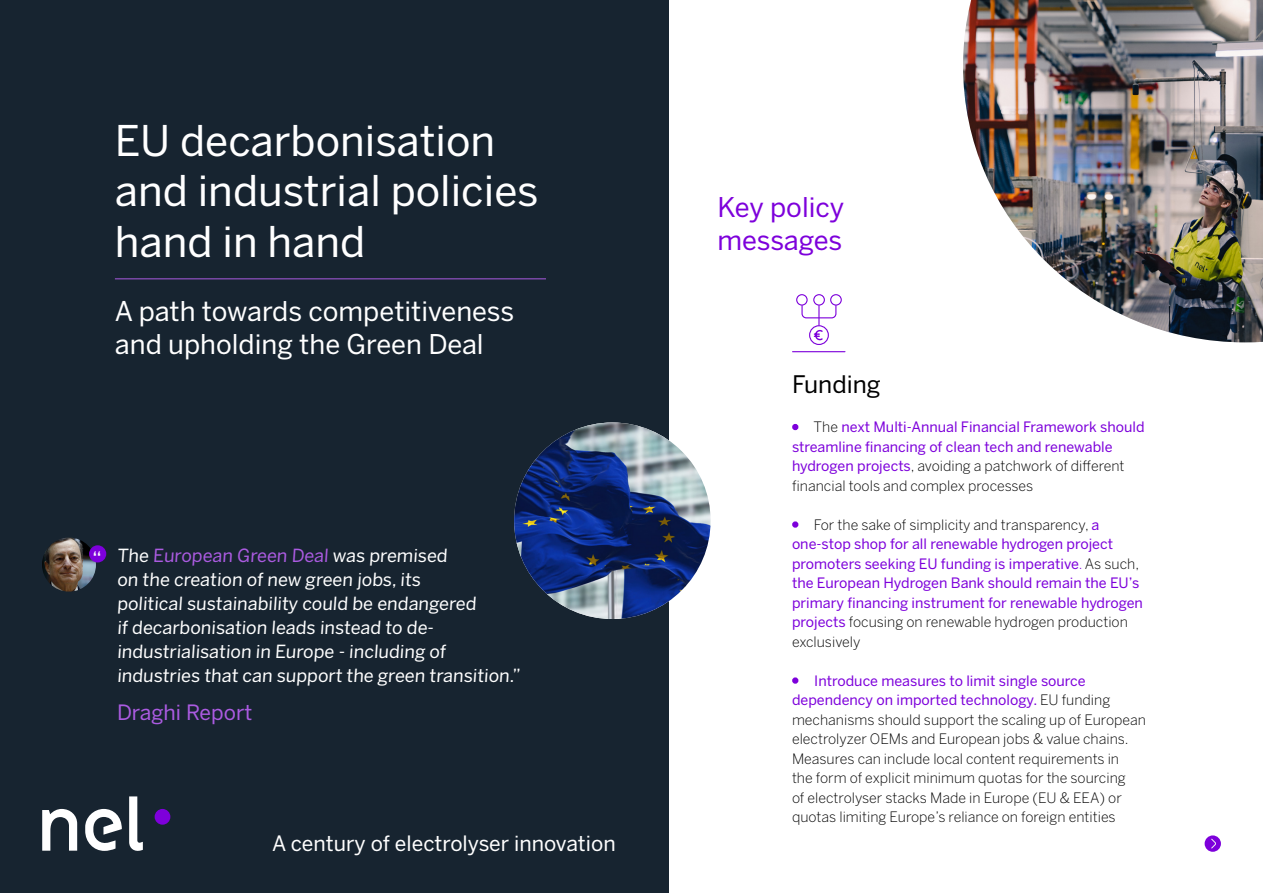
<style>
.page{position:relative;width:1263px;height:893px;background:#fff}
.page>*{position:absolute;margin:0;border:0;box-sizing:border-box;transform-origin:0 0}
.t1{font:42px/50.4px "Benton Sans";color:#fff}
.t2{font:27px/32.4px "Benton Sans";color:#fff}
.t3{font:27px/32.4px "Benton Sans";letter-spacing:-.01em;color:#7d00db}
.t4{font:24px "Benton Sans";color:#000}
.t5{font:21.3px "Benton Sans";color:#fff}
.t6{font:21px "Benton Sans";color:#fff}
.t7{font:21px "Benton Sans";color:#ab5be1}
.t8{font:18px/24px "Benton Sans";color:#fff}
.t9{font:14.25px/19.5px "Benton Sans";color:#7d00db}
.t10{font:300 14.25px/19.5px "Benton Sans";color:#000}
.s1{color:#ab5be1}
.s2{font-weight:300}
.s3{font-weight:300;color:#000}
.s4{color:#7d00db}
.s5{font-weight:400;color:#7d00db}
</style>
<div class="page">
<div style="left:0;top:0;width:669px;height:893px;background:#172430"></div>
<img style="left:963px;top:0;width:300px;height:342px">
<svg style="left:129px;top:796px;width:14px;height:55px"></svg>
<svg style="left:85px;top:809px;width:37px;height:42px"></svg>
<div style="left:155px;top:809px;width:15px;height:16px;background:#7e00db;border-radius:50%"></div>
<svg style="left:42px;top:809px;width:35px;height:42px"></svg>
<svg style="left:1204px;top:835px;width:17px;height:17px"></svg>
<svg style="left:1210px;top:838px;width:7px;height:11px"></svg>
<hr style="left:792px;top:351px;width:53px;height:1px;background:#7d00db">
<div style="left:809px;top:325px;width:20px;height:20px;border:1px solid #7d00db;border-radius:50%"></div>
<div style="left:796px;top:294px;width:12px;height:12px;border:1px solid #7d00db;border-radius:50%"></div>
<svg style="left:801px;top:294px;width:41px;height:46px"></svg>
<img style="left:514px;top:422px;width:197px;height:197px;border-radius:98px">
<img style="left:42px;top:538px;width:54px;height:54px;border-radius:27px">
<hr style="left:115px;top:278px;width:431px;height:1px;background:#ab5be1">
<div style="left:89px;top:545px;width:17px;height:17px;background:#7d00db;border-radius:50%"></div>
<p class="t1" style="left:115px;top:115px;width:425px">EU decarbonisation and industrial policies hand in hand</p>
<p class="t2" style="left:115px;top:295px;width:401px">A path towards competitiveness and upholding the Green Deal</p>
<p class="t5" style="left:92px;top:547px;width:11px">“</p>
<p class="t8" style="left:117px;top:543px;width:406px">The <span class="s1">European Green Deal</span> was premised<br>on the creation of new green jobs, its<br>political sustainability could be endangered<br>if decarbonisation leads instead to de&shy;industrialisation in Europe - including of industries that can support the green transition.”</p>
<p class="t7" style="left:117px;top:700px;width:137px">Draghi Report</p>
<p class="t6" style="left:272px;top:831px;width:345px">A century of electrolyser innovation</p>
<p class="t3" style="left:717px;top:191px;width:128px">Key policy messages</p>
<p class="t4" style="left:792px;top:370px;width:90px">Funding</p>
<p class="t9" style="left:792px;top:417px;width:354px"><span class="s2">•</span> <span class="s3">The</span> next Multi-Annual Financial Framework should streamline financing of clean tech and renewable hydrogen projects<span class="s3">, avoiding a patchwork of different financial tools and complex processes</span></p>
<p class="t9" style="left:792px;top:514px;width:352px"><span class="s2">•</span> <span class="s3">For the sake of simplicity and transparency,</span> a one-stop shop for all renewable hydrogen project promoters seeking EU funding is imperative<span class="s2">.</span> <span class="s3">As such, </span>the European Hydrogen Bank should remain the EU’s primary financing instrument for renewable hydrogen projects <span class="s3">focusing on renewable hydrogen production exclusively</span></p>
<p class="t10" style="left:792px;top:670px;width:355px"><span class="s4">•</span> <span class="s5">Introduce measures to limit single source dependency on imported technology.</span> EU funding mechanisms should support the scaling up of European electrolyzer OEMs and European jobs &amp; value chains.<br>Measures can include local content requirements in<br>the form of explicit minimum quotas for the sourcing<br>of electrolyser stacks Made in Europe (EU &amp; EEA) or quotas limiting Europe’s reliance on foreign entities</p>
</div>
